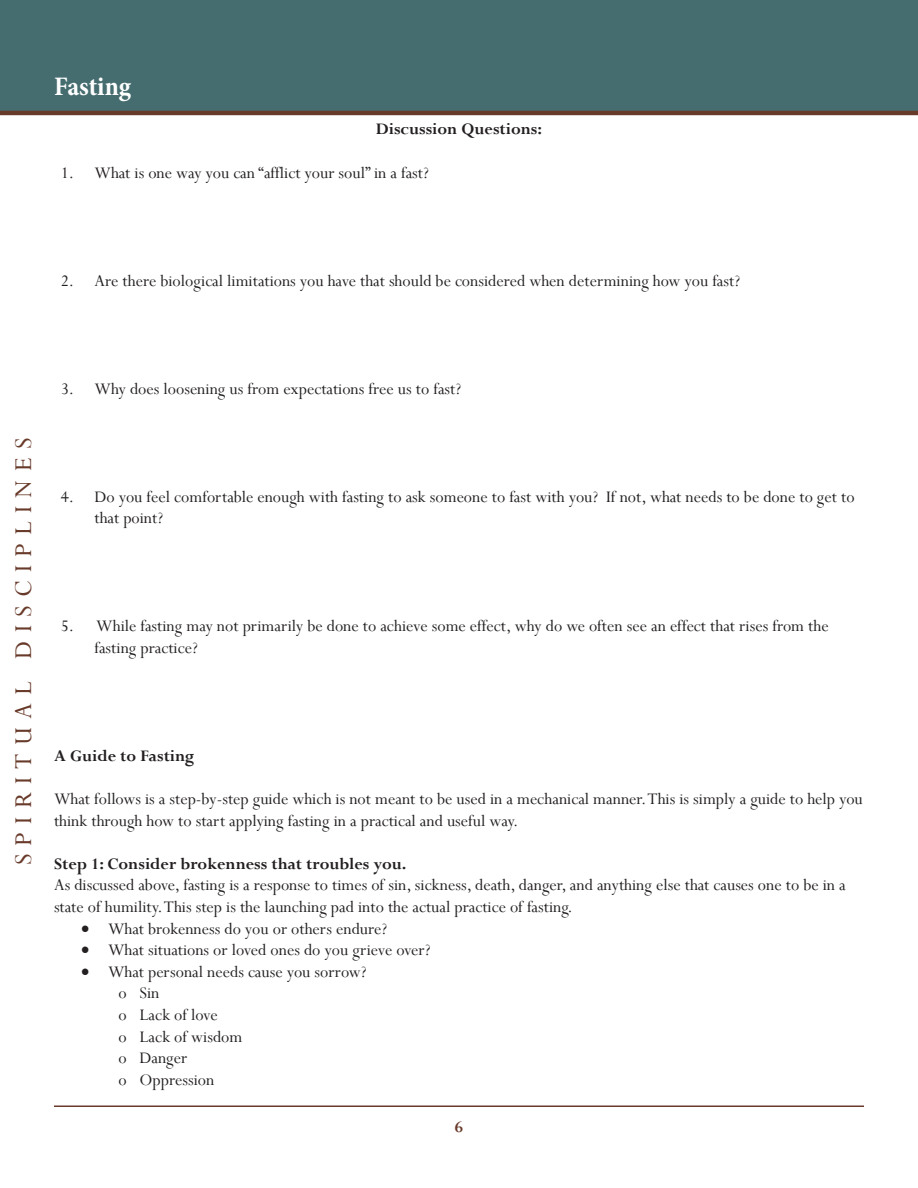
<style>
.page{position:relative;width:918px;height:1188px;background:#fff}
.page>*{position:absolute;margin:0;border:0;box-sizing:border-box;transform-origin:0 0}
.Headers__I__II__III{font:27px "Perpetua";letter-spacing:.31em;color:#683a2a}
.t1{font:700 condensed 27px "Minion Pro";letter-spacing:-.005em;color:#fff}
.Main_Body{font:18px/21.6px "Perpetua";color:#231f20}
.Main_Body-2{font:700 18px "Perpetua";color:#231f20}
.Sub_Headers__A__B__C{font:700 18px "Perpetua";color:#231f20}
.t2{font:700 18px "Perpetua";color:#683a2a}
</style>
<div class="page">
<div style="left:0;top:0;width:918px;height:113px;background:#456d70"></div>
<hr style="left:54px;top:1106px;width:810px;height:1px;background:#683a2a">
<hr style="left:0;top:111px;width:918px;height:4px;background:#683a2a">
<h1 class="t1" style="left:54px;top:68px;width:79px">Fasting</h1>
<p class="Main_Body-2" style="left:376px;top:118px;width:168px">Discussion Questions:</p>
<p class="Main_Body" style="left:61px;top:161px;width:370px">1. What is one way you can “afflict your soul” in a fast?</p>
<p class="Main_Body" style="left:61px;top:269px;width:681px">2. Are there biological limitations you have that should be considered when determining how you fast?</p>
<p class="Headers__I__II__III" style="left:6px;top:865px;width:429px;rotate:-90deg">SPIRITUAL DISCIPLINES</p>
<p class="Main_Body" style="left:61px;top:377px;width:402px">3. Why does loosening us from expectations free us to fast?</p>
<p class="Main_Body" style="left:94px;top:485px;width:762px;text-indent:-34px">4. Do you feel comfortable enough with fasting to ask someone to fast with you? If not, what needs to be done to get to that point?</p>
<p class="Main_Body" style="left:94px;top:615px;width:736px;text-indent:-34px">5. While fasting may not primarily be done to achieve some effect, why do we often see an effect that rises from the fasting practice?</p>
<p class="Sub_Headers__A__B__C" style="left:54px;top:744px;width:142px">A Guide to Fasting</p>
<p class="Main_Body" style="left:54px;top:788px;width:810px">What follows is a step-by-step guide which is not meant to be used in a mechanical manner. This is simply a guide to help you think through how to start applying fasting in a practical and useful way.</p>
<p class="Main_Body-2" style="left:54px;top:852px;width:354px">Step 1: Consider brokenness that troubles you.</p>
<p class="Main_Body" style="left:54px;top:874px;width:793px">As discussed above, fasting is a response to times of sin, sickness, death, danger, and anything else that causes one to be in a state of humility. This step is the launching pad into the actual practice of fasting.</p>
<p class="Main_Body" style="left:81px;top:917px;width:308px">• What brokenness do you or others endure?</p>
<p class="Main_Body" style="left:81px;top:939px;width:351px">• What situations or loved ones do you grieve over?</p>
<p class="Main_Body" style="left:81px;top:960px;width:287px">• What personal needs cause you sorrow?</p>
<p class="Main_Body" style="left:118px;top:982px;width:42px">o Sin</p>
<p class="Main_Body" style="left:118px;top:1004px;width:101px">o Lack of love</p>
<p class="Main_Body" style="left:118px;top:1025px;width:125px">o Lack of wisdom</p>
<p class="Main_Body" style="left:118px;top:1047px;width:70px">o Danger</p>
<p class="Main_Body" style="left:118px;top:1068px;width:97px">o Oppression</p>
<p class="t2" style="left:455px;top:1116px;width:10px">6</p>
</div>
